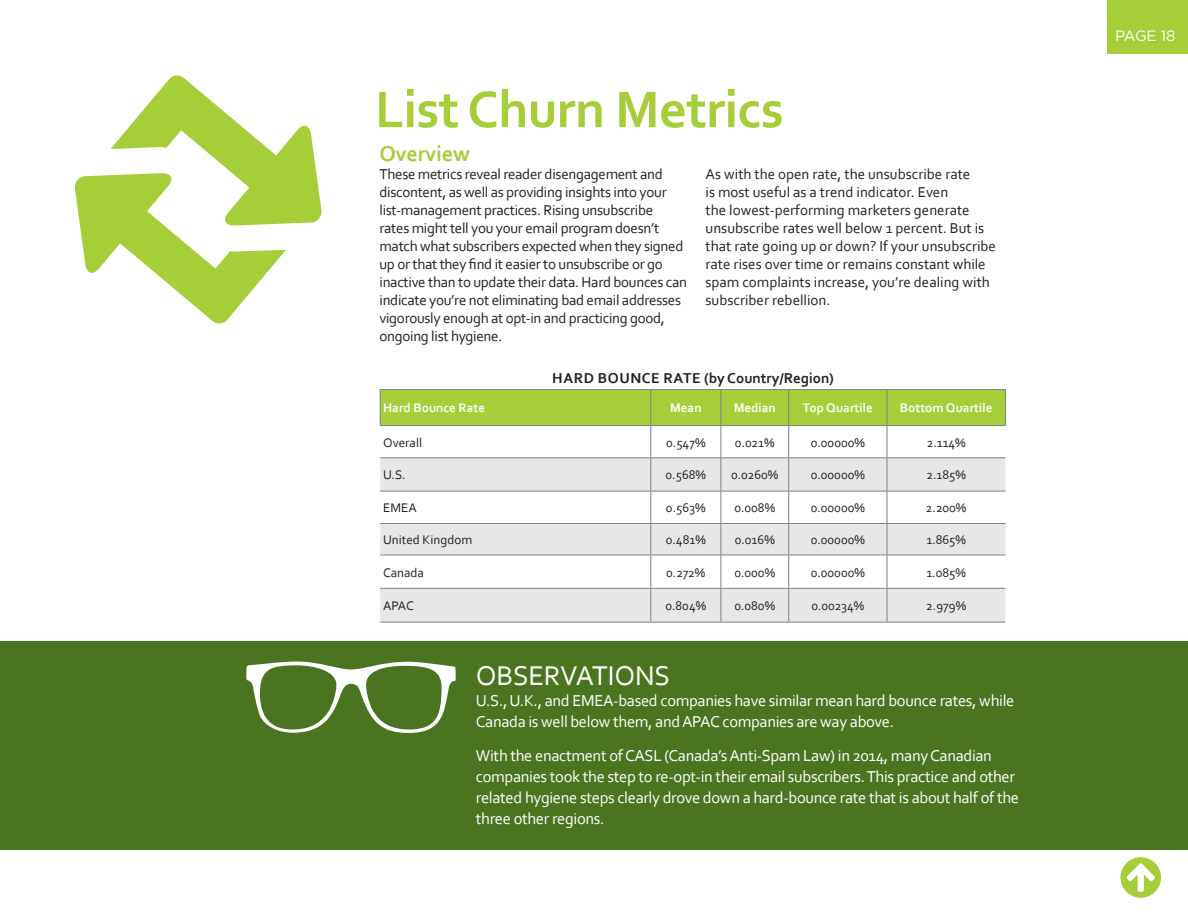
<style>
.page{position:relative;width:1188px;height:918px;background:#fff}
.page>*{position:absolute;margin:0;border:0;box-sizing:border-box;transform-origin:0 0}
.t1{font:700 54px "Corbel";letter-spacing:-.01em;color:#a6ce39}
.t2{font:28.5px "Corbel";letter-spacing:-.01em;color:#fff}
.t3{font:700 22.5px "Corbel";letter-spacing:-.01em;color:#a6ce39}
.t4{font:16.5px/21px "Corbel";letter-spacing:-.02em;color:#fff}
.t5{font:15px/18px "Corbel";letter-spacing:-.02em;color:#231f20}
.t6{font:15px/18px "Corbel";color:#231f20}
.t7{font:700 15px "Corbel";color:#231f20}
.t8{font:15px "Gotham";letter-spacing:-.03em;color:#fff}
.t9{font:13.05px "Corbel";color:#231f20}
.t10{font:700 13.05px "Corbel";color:#fff}
</style>
<div class="page">
<div style="left:0;top:642px;width:1188px;height:208px;background:#4a7420"></div>
<div style="left:1107px;top:0;width:81px;height:54px;background:#a6ce39"></div>
<div style="left:381px;top:390px;width:624px;height:35px;background:#a6ce39"></div>
<svg style="left:380px;top:458px;width:625px;height:164px;fill:#e6e7e9"></svg>
<hr style="left:380px;top:389px;width:271px;height:1px;background:#7e8083">
<hr style="left:380px;top:390px;width:1px;height:35px;background:#7e8083">
<hr style="left:651px;top:389px;width:70px;height:1px;background:#7e8083">
<hr style="left:650px;top:390px;width:1px;height:35px;background:#7e8083">
<hr style="left:721px;top:389px;width:68px;height:1px;background:#7e8083">
<hr style="left:721px;top:390px;width:1px;height:35px;background:#7e8083">
<hr style="left:789px;top:389px;width:98px;height:1px;background:#7e8083">
<hr style="left:788px;top:390px;width:1px;height:35px;background:#7e8083">
<hr style="left:887px;top:389px;width:119px;height:1px;background:#7e8083">
<hr style="left:887px;top:390px;width:1px;height:35px;background:#7e8083">
<hr style="left:1005px;top:390px;width:1px;height:35px;background:#7e8083">
<hr style="left:380px;top:425px;width:271px;height:1px;background:#7e8083">
<hr style="left:651px;top:425px;width:70px;height:1px;background:#7e8083">
<hr style="left:650px;top:426px;width:1px;height:31px;background:#7e8083">
<hr style="left:721px;top:425px;width:68px;height:1px;background:#7e8083">
<hr style="left:721px;top:426px;width:1px;height:31px;background:#7e8083">
<hr style="left:789px;top:425px;width:98px;height:1px;background:#7e8083">
<hr style="left:788px;top:426px;width:1px;height:31px;background:#7e8083">
<hr style="left:887px;top:425px;width:119px;height:1px;background:#7e8083">
<hr style="left:887px;top:426px;width:1px;height:31px;background:#7e8083">
<hr style="left:380px;top:457px;width:271px;height:1px;background:#7e8083">
<hr style="left:651px;top:457px;width:70px;height:1px;background:#7e8083">
<hr style="left:650px;top:458px;width:1px;height:33px;background:#7e8083">
<hr style="left:721px;top:457px;width:68px;height:1px;background:#7e8083">
<hr style="left:721px;top:458px;width:1px;height:33px;background:#7e8083">
<hr style="left:789px;top:457px;width:98px;height:1px;background:#7e8083">
<hr style="left:788px;top:458px;width:1px;height:33px;background:#7e8083">
<hr style="left:887px;top:457px;width:118px;height:1px;background:#7e8083">
<hr style="left:887px;top:458px;width:1px;height:33px;background:#7e8083">
<hr style="left:380px;top:491px;width:271px;height:1px;background:#7e8083">
<hr style="left:651px;top:491px;width:70px;height:1px;background:#7e8083">
<hr style="left:650px;top:491px;width:1px;height:32px;background:#7e8083">
<hr style="left:721px;top:491px;width:68px;height:1px;background:#7e8083">
<hr style="left:721px;top:491px;width:1px;height:32px;background:#7e8083">
<hr style="left:789px;top:491px;width:98px;height:1px;background:#7e8083">
<hr style="left:788px;top:491px;width:1px;height:32px;background:#7e8083">
<hr style="left:887px;top:491px;width:118px;height:1px;background:#7e8083">
<hr style="left:887px;top:491px;width:1px;height:32px;background:#7e8083">
<hr style="left:380px;top:523px;width:271px;height:1px;background:#7e8083">
<hr style="left:651px;top:523px;width:70px;height:1px;background:#7e8083">
<hr style="left:650px;top:524px;width:1px;height:31px;background:#7e8083">
<hr style="left:721px;top:523px;width:68px;height:1px;background:#7e8083">
<hr style="left:721px;top:524px;width:1px;height:31px;background:#7e8083">
<hr style="left:789px;top:523px;width:98px;height:1px;background:#7e8083">
<hr style="left:788px;top:524px;width:1px;height:31px;background:#7e8083">
<hr style="left:887px;top:523px;width:118px;height:1px;background:#7e8083">
<hr style="left:887px;top:524px;width:1px;height:31px;background:#7e8083">
<hr style="left:380px;top:555px;width:271px;height:1px;background:#7e8083">
<hr style="left:651px;top:555px;width:70px;height:1px;background:#7e8083">
<hr style="left:650px;top:555px;width:1px;height:33px;background:#7e8083">
<hr style="left:721px;top:555px;width:68px;height:1px;background:#7e8083">
<hr style="left:721px;top:555px;width:1px;height:33px;background:#7e8083">
<hr style="left:789px;top:555px;width:98px;height:1px;background:#7e8083">
<hr style="left:788px;top:555px;width:1px;height:33px;background:#7e8083">
<hr style="left:887px;top:555px;width:118px;height:1px;background:#7e8083">
<hr style="left:887px;top:555px;width:1px;height:33px;background:#7e8083">
<hr style="left:380px;top:588px;width:271px;height:1px;background:#7e8083">
<hr style="left:651px;top:588px;width:70px;height:1px;background:#7e8083">
<hr style="left:650px;top:589px;width:1px;height:33px;background:#7e8083">
<hr style="left:721px;top:588px;width:68px;height:1px;background:#7e8083">
<hr style="left:721px;top:589px;width:1px;height:33px;background:#7e8083">
<hr style="left:789px;top:588px;width:98px;height:1px;background:#7e8083">
<hr style="left:788px;top:589px;width:1px;height:33px;background:#7e8083">
<hr style="left:887px;top:588px;width:118px;height:1px;background:#7e8083">
<hr style="left:887px;top:589px;width:1px;height:33px;background:#7e8083">
<hr style="left:380px;top:622px;width:271px;height:1px;background:#7e8083">
<hr style="left:651px;top:622px;width:70px;height:1px;background:#7e8083">
<hr style="left:721px;top:622px;width:68px;height:1px;background:#7e8083">
<hr style="left:789px;top:622px;width:98px;height:1px;background:#7e8083">
<hr style="left:887px;top:622px;width:118px;height:1px;background:#7e8083">
<svg style="left:1120px;top:857px;width:41px;height:41px"></svg>
<svg style="left:246px;top:662px;width:210px;height:71px"></svg>
<svg style="left:74px;top:75px;width:248px;height:249px"></svg>
<h1 class="t1" style="left:375px;top:88px;width:410px">List Churn Metrics</h1>
<h3 class="t3" style="left:379px;top:145px;width:92px">Overview</h3>
<p class="t5" style="left:380px;top:166px;width:309px">These metrics reveal reader disengagement and discontent, as well as providing insights into your list-management practices. Rising unsubscribe<br>rates might tell you your email program doesn’t match what subscribers expected when they signed up or that they ind it easier to unsubscribe or go inactive than to update their data. Hard bounces can indicate you’re not eliminating bad email addresses vigorously enough at opt-in and practicing good, ongoing list hygiene.</p>
<p class="t7" style="left:552px;top:372px;width:283px">HARD BOUNCE RATE (by Country/Region)</p>
<p class="t10" style="left:383px;top:403px;width:104px">Hard Bounce Rate</p>
<p class="t10" style="left:670px;top:403px;width:33px">Mean</p>
<p class="t10" style="left:734px;top:403px;width:44px">Median</p>
<p class="t10" style="left:803px;top:403px;width:71px">Top Quartile</p>
<p class="t10" style="left:900px;top:403px;width:94px">Bottom Quartile</p>
<p class="t9" style="left:383px;top:437px;width:40px">Overall</p>
<p class="t9" style="left:666px;top:437px;width:41px">0.547%</p>
<p class="t9" style="left:735px;top:437px;width:41px">0.021%</p>
<p class="t9" style="left:811px;top:437px;width:56px">0.00000%</p>
<p class="t9" style="left:927px;top:437px;width:41px">2.114%</p>
<p class="t9" style="left:383px;top:470px;width:24px">U.S.</p>
<p class="t9" style="left:666px;top:470px;width:42px">0.568%</p>
<p class="t9" style="left:731px;top:470px;width:49px">0.0260%</p>
<p class="t9" style="left:811px;top:470px;width:56px">0.00000%</p>
<p class="t9" style="left:926px;top:470px;width:41px">2.185%</p>
<p class="t9" style="left:383px;top:503px;width:35px">EMEA</p>
<p class="t9" style="left:666px;top:503px;width:41px">0.563%</p>
<p class="t9" style="left:734px;top:503px;width:42px">0.008%</p>
<p class="t9" style="left:811px;top:503px;width:56px">0.00000%</p>
<p class="t9" style="left:926px;top:503px;width:42px">2.200%</p>
<p class="t9" style="left:383px;top:535px;width:91px">United Kingdom</p>
<p class="t9" style="left:666px;top:535px;width:42px">0.481%</p>
<p class="t9" style="left:735px;top:535px;width:42px">0.016%</p>
<p class="t9" style="left:811px;top:535px;width:56px">0.00000%</p>
<p class="t9" style="left:926px;top:535px;width:41px">1.865%</p>
<p class="t9" style="left:383px;top:567px;width:42px">Canada</p>
<p class="t9" style="left:666px;top:567px;width:41px">0.272%</p>
<p class="t9" style="left:734px;top:567px;width:42px">0.000%</p>
<p class="t9" style="left:811px;top:567px;width:56px">0.00000%</p>
<p class="t9" style="left:926px;top:567px;width:41px">1.085%</p>
<p class="t9" style="left:383px;top:598px;width:32px">APAC</p>
<p class="t9" style="left:665px;top:601px;width:42px">0.804%</p>
<p class="t9" style="left:734px;top:601px;width:42px">0.080%</p>
<p class="t9" style="left:811px;top:601px;width:54px">0.00234%</p>
<p class="t9" style="left:926px;top:601px;width:41px">2.979%</p>
<p class="t6" style="left:706px;top:167px;width:292px">As with the open rate, the unsubscribe rate<br>is most useful as a trend indicator. Even<br>the lowest-performing marketers generate unsubscribe rates well below 1 percent. But is that rate going up or down? If your unsubscribe rate rises over time or remains constant while spam complaints increase, you’re dealing with subscriber rebellion.</p>
<h2 class="t2" style="left:476px;top:664px;width:196px">OBSERVATIONS</h2>
<p class="t4" style="left:476px;top:691px;width:540px">U.S., U.K., and EMEA-based companies have similar mean hard bounce rates, while<br>Canada is well below them, and APAC companies are way above.</p>
<p class="t4" style="left:476px;top:747px;width:545px">With the enactment of CASL (Canada’s Anti-Spam Law) in 2014, many Canadian companies took the step to re-opt-in their email subscribers. This practice and other related hygiene steps clearly drove down a hard-bounce rate that is about half of the three other regions.</p>
<p class="t8" style="left:1115px;top:29px;width:62px">PAGE 18</p>
</div>
